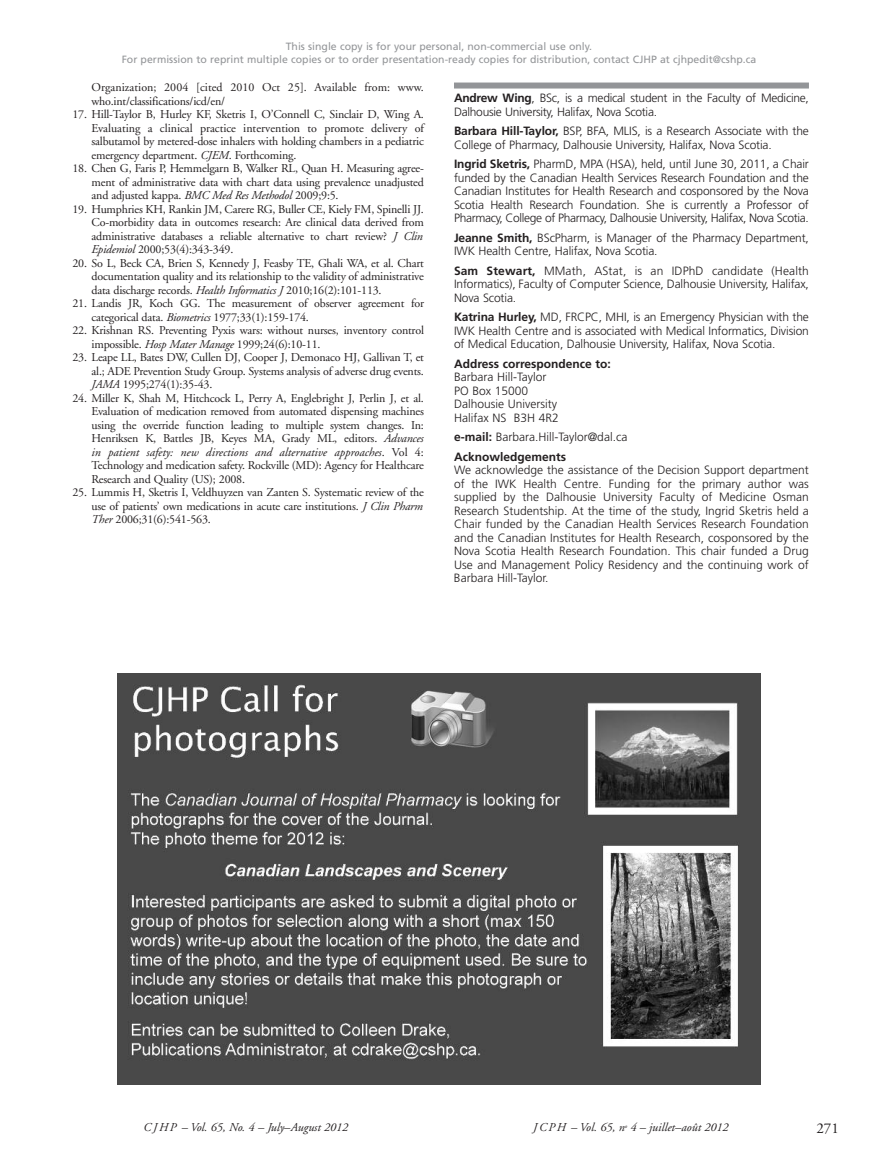
<style>
.page{position:relative;width:878px;height:1175px;background:#fff}
.page>*{position:absolute;margin:0;border:0;box-sizing:border-box;transform-origin:0 0}
.t1{font:15px "Adobe Garamond";color:#231f20}
.t2{font:12px/13.5px "Adobe Garamond";letter-spacing:-.015em;color:#231f20;text-align:justify}
.t3{font:300 12px/13.5px "Frutiger";letter-spacing:-.01em;color:#231f20}
.t4{font:12px/13.5px "Adobe Garamond";letter-spacing:.005em;color:#231f20}
.t5{font:italic 12px "Adobe Garamond";color:#231f20}
.t6{font:700 12px "Frutiger";color:#231f20}
.t7{font:10.5px/12.6px "Frutiger";color:#939598;text-align:center}
.s1{font-style:italic}
.s2{font-weight:700}
</style>
<div class="page">
<div style="left:454px;top:82px;width:354px;height:6px;background:#939598"></div>
<img style="left:117px;top:674px;width:643px;height:410px">
<p class="t7" style="left:122px;top:41px;width:636px">This single copy is for your personal, non-commercial use only.<br>For permission to reprint multiple copies or to order presentation-ready copies for distribution, contact CJHP at cjhpedit@cshp.ca</p>
<p class="t4" style="left:92px;top:82px;width:334px">Organization; 2004 [cited 2010 Oct 25]. Available from: www. who.int/classifications/icd/en/</p>
<p class="t2" style="left:92px;top:109px;width:334px;text-indent:-19px">17. Hill-Taylor B, Hurley KF, Sketris I, O’Connell C, Sinclair D, Wing A.<br>Evaluating a clinical practice intervention to promote delivery of salbutamol by metered-dose inhalers with holding chambers in a pediatric emergency department. <span class="s1">CJEM</span>. Forthcoming.</p>
<p class="t2" style="left:92px;top:163px;width:334px;text-indent:-19px">18. Chen G, Faris P, Hemmelgarn B, Walker RL, Quan H. Measuring agree&shy;ment of administrative data with chart data using prevalence unadjusted and adjusted kappa. <span class="s1">BMC Med Res Methodol</span> 2009;9:5.</p>
<p class="t2" style="left:92px;top:203px;width:334px;text-indent:-19px">19. Humphries KH, Rankin JM, Carere RG, Buller CE, Kiely FM, Spinelli JJ.<br>Co-morbidity data in outcomes research: Are clinical data derived from administrative databases a reliable alternative to chart review? <span class="s1">J Clin Epidemiol</span> 2000;53(4):343-349.</p>
<p class="t2" style="left:92px;top:257px;width:334px;text-indent:-19px">20. So L, Beck CA, Brien S, Kennedy J, Feasby TE, Ghali WA, et al. Chart documentation quality and its relationship to the validity of administrative data discharge records. <span class="s1">Health Informatics J</span> 2010;16(2):101-113.</p>
<p class="t2" style="left:92px;top:298px;width:334px;text-indent:-19px">21. Landis JR, Koch GG. The measurement of observer agreement for categorical data. <span class="s1">Biometrics</span> 1977;33(1):159-174.</p>
<p class="t2" style="left:92px;top:325px;width:334px;text-indent:-19px">22. Krishnan RS. Preventing Pyxis wars: without nurses, inventory control impossible. <span class="s1">Hosp Mater Manage</span> 1999;24(6):10-11.</p>
<p class="t2" style="left:92px;top:352px;width:334px;text-indent:-19px">23. Leape LL, Bates DW, Cullen DJ, Cooper J, Demonaco HJ, Gallivan T, et al.; ADE Prevention Study Group. Systems analysis of adverse drug events.<br><span class="s1">JAMA</span> 1995;274(1):35-43.</p>
<p class="t2" style="left:92px;top:392px;width:334px;text-indent:-19px">24. Miller K, Shah M, Hitchcock L, Perry A, Englebright J, Perlin J, et al.<br>Evaluation of medication removed from automated dispensing machines using the override function leading to multiple system changes. In:<br>Henriksen K, Battles JB, Keyes MA, Grady ML, editors. <span class="s1">Advances in patient safety: new directions and alternative approaches</span>. Vol 4:<br>Technology and medication safety. Rockville (MD): Agency for Healthcare Research and Quality (US); 2008.</p>
<p class="t2" style="left:92px;top:487px;width:334px;text-indent:-19px">25. Lummis H, Sketris I, Veldhuyzen van Zanten S. Systematic review of the use of patients’ own medications in acute care institutions. <span class="s1">J Clin Pharm Ther</span> 2006;31(6):541-563.</p>
<p class="t3" style="left:454px;top:92px;width:356px"><span class="s2">Andrew Wing</span>, BSc, is a medical student in the Faculty of Medicine,<br>Dalhousie University, Halifax, Nova Scotia.</p>
<p class="t3" style="left:454px;top:125px;width:356px"><span class="s2">Barbara Hill-Taylor,</span> BSP, BFA, MLIS, is a Research Associate with the<br>College of Pharmacy, Dalhousie University, Halifax, Nova Scotia.</p>
<p class="t3" style="left:454px;top:158px;width:356px;text-align:justify"><span class="s2">Ingrid Sketris,</span> PharmD, MPA (HSA), held, until June 30, 2011, a Chair funded by the Canadian Health Services Research Foundation and the Canadian Institutes for Health Research and cosponsored by the Nova Scotia Health Research Foundation. She is currently a Professor of Pharmacy, College of Pharmacy, Dalhousie University, Halifax, Nova Scotia.</p>
<p class="t3" style="left:454px;top:232px;width:356px"><span class="s2">Jeanne Smith,</span> BScPharm, is Manager of the Pharmacy Department,<br>IWK Health Centre, Halifax, Nova Scotia.</p>
<p class="t3" style="left:454px;top:265px;width:356px;text-align:justify"><span class="s2">Sam Stewart,</span> MMath, AStat, is an IDPhD candidate (Health Informatics), Faculty of Computer Science, Dalhousie University, Halifax, Nova Scotia.</p>
<p class="t3" style="left:454px;top:311px;width:356px;text-align:justify"><span class="s2">Katrina Hurley,</span> MD, FRCPC, MHI, is an Emergency Physician with the IWK Health Centre and is associated with Medical Informatics, Division of Medical Education, Dalhousie University, Halifax, Nova Scotia.</p>
<p class="t6" style="left:454px;top:358px;width:158px">Address correspondence to:</p>
<p class="t3" style="left:454px;top:371px;width:106px">Barbara Hill-Taylor<br>PO Box 15000<br>Dalhousie University<br>Halifax NS B3H 4R2</p>
<p class="t3" style="left:454px;top:428px;width:175px;line-height:19.5px"><span class="s2">e-mail:</span> Barbara.Hill-Taylor@dal.ca<br><span class="s2">Acknowledgements</span></p>
<p class="t3" style="left:454px;top:464px;width:356px;text-align:justify">We acknowledge the assistance of the Decision Support department of the IWK Health Centre. Funding for the primary author was supplied by the Dalhousie University Faculty of Medicine Osman Research Studentship. At the time of the study, Ingrid Sketris held a Chair funded by the Canadian Health Services Research Foundation and the Canadian Institutes for Health Research, cosponsored by the Nova Scotia Health Research Foundation. This chair funded a Drug Use and Management Policy Residency and the continuing work of Barbara Hill-Taylor.</p>
<p class="t5" style="left:144px;top:1122px;width:206px">CJHP – Vol. 65, No. 4 – July–August 2012</p>
<p class="t1" style="left:816px;top:1122px;width:24px">271</p>
<p class="t5" style="left:533px;top:1122px;width:197px">JCPH – Vol. 65, n<sup>o</sup> 4 – juillet–août 2012</p>
</div>
